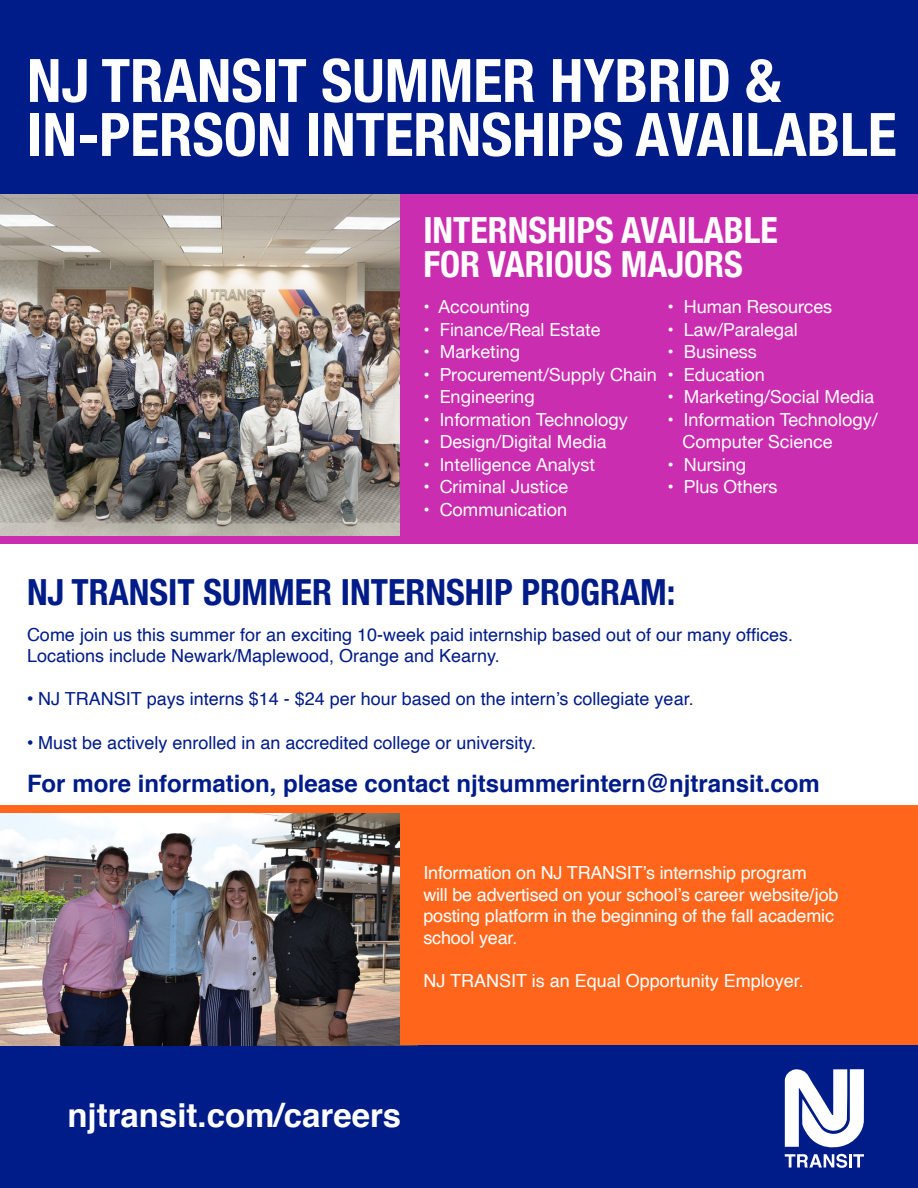
<style>
.page{position:relative;width:918px;height:1188px;background:#fff}
.page>*{position:absolute;margin:0;border:0;box-sizing:border-box;transform-origin:0 0}
.t1{font:700 condensed 60px/54px "Helvetica Neue";color:#fff}
.t2{font:700 condensed 36px/34.5px "Helvetica Neue";color:#fff}
.t3{font:700 condensed 36px "Helvetica Neue";color:#001c88}
.t4{font:700 33px "Helvetica";color:#fff}
.t5{font:700 24px "Helvetica";color:#001c88}
.t6{font:18px/22.5px "Helvetica Neue";color:#fff}
.t7{font:18px/21px "Helvetica";color:#001c88}
.t8{font:18px/21.6px "Helvetica";letter-spacing:-.01em;color:#fff}
.s1{font-family:"Arial"}
</style>
<div class="page">
<div style="left:0;top:0;width:918px;height:218px;background:#001c88"></div>
<div style="left:0;top:1032px;width:918px;height:156px;background:#001c88"></div>
<img style="left:0;top:812px;width:400px;height:233px">
<div style="left:400px;top:195px;width:518px;height:348px;background:#ca2daf"></div>
<img style="left:0;top:195px;width:400px;height:341px">
<div style="left:0;top:536px;width:918px;height:8px;background:#ca2daf"></div>
<div style="left:0;top:805px;width:918px;height:7px;background:#ff661c"></div>
<div style="left:400px;top:806px;width:518px;height:239px;background:#ff661c"></div>
<svg style="left:785px;top:1154px;width:62px;height:14px"></svg>
<hr style="left:849px;top:1154px;width:3px;height:14px;background:#fff">
<svg style="left:853px;top:1154px;width:11px;height:14px"></svg>
<svg style="left:785px;top:1069px;width:79px;height:79px"></svg>
<p class="t1" style="left:27px;top:49px;width:871px">NJ TRANSIT SUMMER HYBRID &amp;<br>IN-PERSON INTERNSHIPS AVAILABLE</p>
<p class="t2" style="left:423px;top:210px;width:356px">INTERNSHIPS AVAILABLE<br>FOR VARIOUS MAJORS</p>
<p class="t6" style="left:423px;top:296px;width:108px">• Accounting</p>
<p class="t6" style="left:423px;top:319px;width:178px">• Finance/Real Estate</p>
<p class="t6" style="left:423px;top:341px;width:98px">• Marketing</p>
<p class="t6" style="left:423px;top:364px;width:235px">• Procurement/Supply Chain</p>
<p class="t6" style="left:423px;top:386px;width:113px">• Engineering</p>
<p class="t6" style="left:423px;top:409px;width:206px">• Information Technology</p>
<p class="t6" style="left:423px;top:431px;width:184px">• Design/Digital Media</p>
<p class="t6" style="left:423px;top:454px;width:173px">• Intelligence Analyst</p>
<p class="t6" style="left:423px;top:476px;width:146px">• Criminal Justice</p>
<p class="t6" style="left:423px;top:499px;width:145px">• Communication</p>
<p class="t6" style="left:667px;top:296px;width:166px">• Human Resources</p>
<p class="t6" style="left:667px;top:319px;width:132px">• Law/Paralegal</p>
<p class="t6" style="left:667px;top:341px;width:91px">• Business</p>
<p class="t6" style="left:667px;top:364px;width:99px">• Education</p>
<p class="t6" style="left:667px;top:386px;width:208px">• Marketing/Social Media</p>
<p class="t6" style="left:682px;top:409px;width:197px;text-indent:-15px">• Information Technology/<br>Computer Science</p>
<p class="t6" style="left:667px;top:454px;width:80px">• Nursing</p>
<p class="t6" style="left:667px;top:476px;width:111px">• Plus Others</p>
<p class="t3" style="left:27px;top:562px;width:650px">NJ TRANSIT SUMMER INTERNSHIP PROGRAM:</p>
<p class="t7" style="left:27px;top:625px;width:768px">Come join us this summer for an exciting 10-week paid internship based out of our many offices.<br>Locations include Newark/Maplewood, Orange and Kearny.</p>
<p class="t7" style="left:27px;top:689px;width:668px"><span class="s1">•</span> NJ TRANSIT pays interns $14 - $24 per hour based on the intern’s collegiate year.</p>
<p class="t7" style="left:27px;top:732px;width:511px"><span class="s1">•</span> Must be actively enrolled in an accredited college or university.</p>
<p class="t5" style="left:27px;top:768px;width:794px">For more information, please contact njtsummerintern@njtransit.com</p>
<p class="t8" style="left:423px;top:863px;width:417px">Information on NJ TRANSIT’s internship program<br>will be advertised on your school’s career website/job posting platform in the beginning of the fall academic school year.</p>
<p class="t8" style="left:423px;top:971px;width:382px">NJ TRANSIT is an Equal Opportunity Employer.</p>
<p class="t4" style="left:67px;top:1093px;width:335px">njtransit.com/careers</p>
</div>
